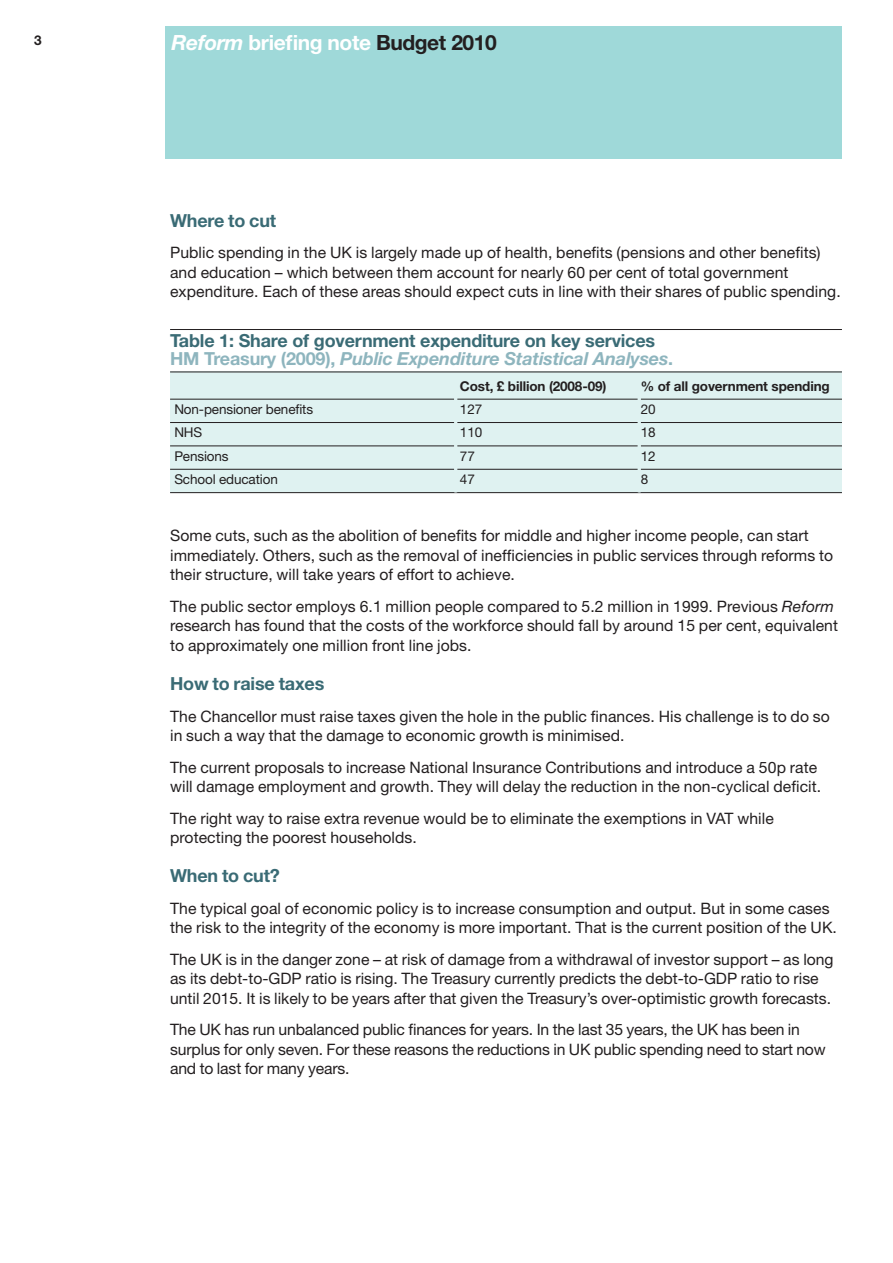
<style>
.page{position:relative;width:893px;height:1263px;background:#fff}
.page>*{position:absolute;margin:0;border:0;box-sizing:border-box;transform-origin:0 0}
.t1{font:700 21px "Helvetica Neue";letter-spacing:-.02em;color:#fff}
.t2{font:700 18px/18px "Helvetica Neue";letter-spacing:-.01em;color:#3a6b75}
.t3{font:15.75px/19.5px "Helvetica Neue";letter-spacing:.005em;color:#231f20}
.t4{font:13.5px "Helvetica Neue";letter-spacing:-.01em;color:#231f20}
.t5{font:700 13.5px "Helvetica Neue";letter-spacing:-.01em;color:#231f20}
.s1{font-style:italic}
.s2{color:#231f20}
.s3{color:#8eb5be}
.s4{font-style:italic;color:#8eb5be}
</style>
<div class="page">
<div style="left:166px;top:27px;width:676px;height:132px;background:#9fd9d9"></div>
<div style="left:170px;top:372px;width:672px;height:121px;background:#dff2f1"></div>
<hr style="left:170px;top:329px;width:672px;height:1px;background:#231f20">
<hr style="left:170px;top:372px;width:672px;height:1px;background:#231f20">
<hr style="left:170px;top:399px;width:284px;height:1px;background:#231f20">
<hr style="left:457px;top:399px;width:181px;height:1px;background:#231f20">
<hr style="left:641px;top:399px;width:201px;height:1px;background:#231f20">
<hr style="left:170px;top:422px;width:284px;height:1px;background:#231f20">
<hr style="left:457px;top:422px;width:181px;height:1px;background:#231f20">
<hr style="left:641px;top:422px;width:201px;height:1px;background:#231f20">
<hr style="left:170px;top:446px;width:284px;height:1px;background:#231f20">
<hr style="left:457px;top:446px;width:181px;height:1px;background:#231f20">
<hr style="left:641px;top:446px;width:201px;height:1px;background:#231f20">
<hr style="left:170px;top:469px;width:284px;height:1px;background:#231f20">
<hr style="left:457px;top:469px;width:181px;height:1px;background:#231f20">
<hr style="left:641px;top:469px;width:201px;height:1px;background:#231f20">
<hr style="left:170px;top:492px;width:286px;height:1px;background:#231f20">
<hr style="left:456px;top:492px;width:183px;height:1px;background:#231f20">
<hr style="left:639px;top:492px;width:203px;height:1px;background:#231f20">
<p class="t5" style="left:34px;top:31px;width:9px">3</p>
<h1 class="t1" style="left:171px;top:30px;width:327px"><span class="s1">Reform</span> briefing note <span class="s2">Budget 2010</span></h1>
<p class="t2" style="left:170px;top:211px;width:108px">Where to cut</p>
<p class="t3" style="left:170px;top:243px;width:672px">Public spending in the UK is largely made up of health, benefits (pensions and other benefits) and education – which between them account for nearly 60 per cent of total government expenditure. Each of these areas should expect cuts in line with their shares of public spending.</p>
<p class="t2" style="left:170px;top:331px;width:505px">Table 1: Share of government expenditure on key services<br><span class="s3">HM Treasury (2009),</span> <span class="s4">Public Expenditure Statistical Analyses</span><span class="s3">.</span></p>
<p class="t5" style="left:460px;top:377px;width:148px">Cost, £ billion (2008-09)</p>
<p class="t5" style="left:641px;top:377px;width:191px">% of all government spending</p>
<p class="t4" style="left:174px;top:401px;width:140px">Non-pensioner benefits</p>
<p class="t4" style="left:460px;top:401px;width:24px">127</p>
<p class="t4" style="left:641px;top:401px;width:16px">20</p>
<p class="t4" style="left:174px;top:424px;width:29px">NHS</p>
<p class="t4" style="left:460px;top:424px;width:24px">110</p>
<p class="t4" style="left:641px;top:424px;width:16px">18</p>
<p class="t4" style="left:174px;top:448px;width:56px">Pensions</p>
<p class="t4" style="left:460px;top:448px;width:16px">77</p>
<p class="t4" style="left:641px;top:448px;width:16px">12</p>
<p class="t4" style="left:174px;top:471px;width:105px">School education</p>
<p class="t4" style="left:460px;top:471px;width:16px">47</p>
<p class="t4" style="left:641px;top:471px;width:9px">8</p>
<p class="t3" style="left:170px;top:526px;width:665px">Some cuts, such as the abolition of benefits for middle and higher income people, can start immediately. Others, such as the removal of inefficiencies in public services through reforms to their structure, will take years of effort to achieve.</p>
<p class="t3" style="left:170px;top:596px;width:669px">The public sector employs 6.1 million people compared to 5.2 million in 1999. Previous <span class="s1">Reform </span>research has found that the costs of the workforce should fall by around 15 per cent, equivalent to approximately one million front line jobs.</p>
<p class="t2" style="left:170px;top:674px;width:156px">How to raise taxes</p>
<p class="t3" style="left:170px;top:706px;width:661px">The Chancellor must raise taxes given the hole in the public finances. His challenge is to do so in such a way that the damage to economic growth is minimised.</p>
<p class="t3" style="left:170px;top:757px;width:653px">The current proposals to increase National Insurance Contributions and introduce a 50p rate will damage employment and growth. They will delay the reduction in the non-cyclical deficit.</p>
<p class="t3" style="left:170px;top:808px;width:605px">The right way to raise extra revenue would be to eliminate the exemptions in VAT while protecting the poorest households.</p>
<p class="t2" style="left:170px;top:866px;width:111px">When to cut?</p>
<p class="t3" style="left:170px;top:898px;width:668px">The typical goal of economic policy is to increase consumption and output. But in some cases the risk to the integrity of the economy is more important. That is the current position of the UK.</p>
<p class="t3" style="left:170px;top:949px;width:665px">The UK is in the danger zone – at risk of damage from a withdrawal of investor support – as long as its debt-to-GDP ratio is rising. The Treasury currently predicts the debt-to-GDP ratio to rise until 2015. It is likely to be years after that given the Treasury’s over-optimistic growth forecasts.</p>
<p class="t3" style="left:170px;top:1020px;width:657px">The UK has run unbalanced public finances for years. In the last 35 years, the UK has been in surplus for only seven. For these reasons the reductions in UK public spending need to start now and to last for many years.</p>
</div>
